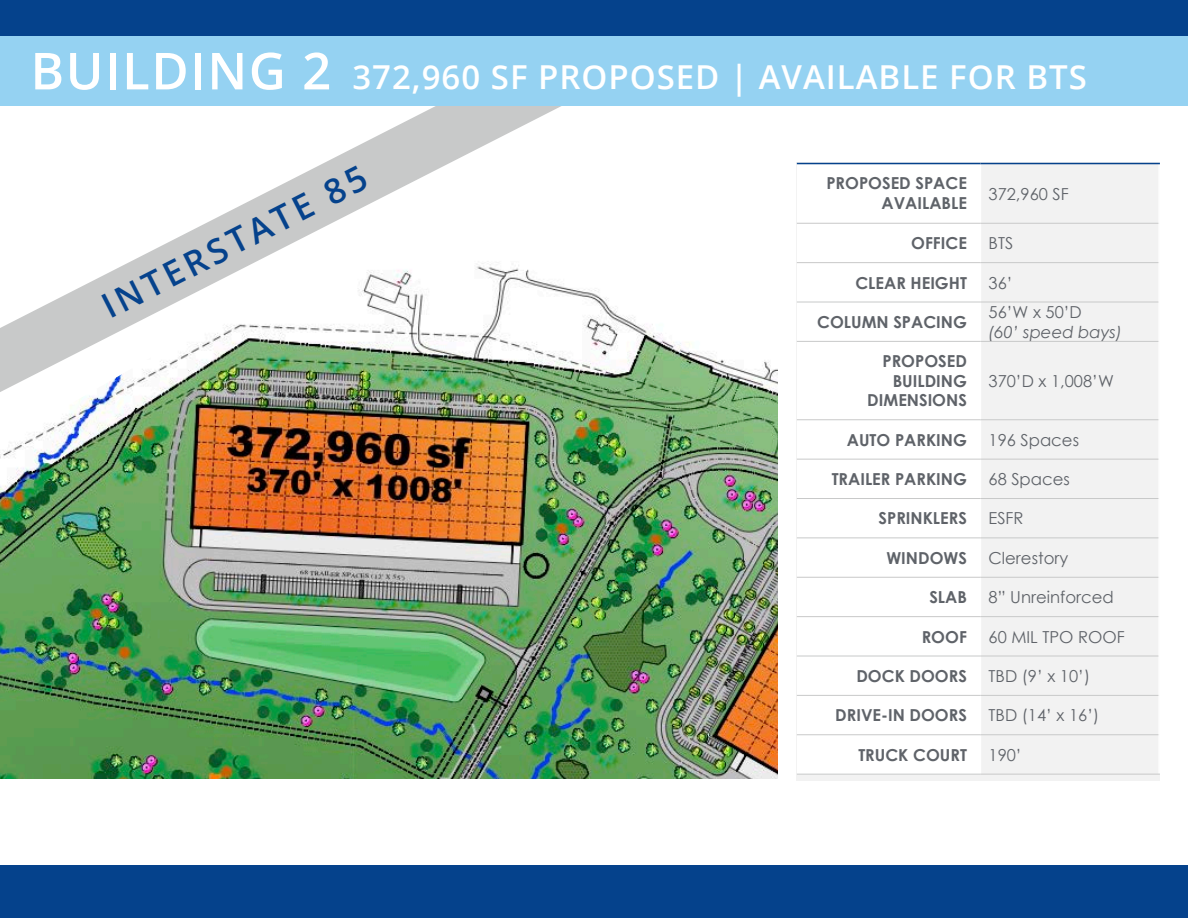
<style>
.page{position:relative;width:1188px;height:918px;background:#fff}
.page>*{position:absolute;margin:0;border:0;box-sizing:border-box;transform-origin:0 0}
.t1{font:600 51px "Open Sans";letter-spacing:.03em;color:#fff}
.t2{font:600 34.5px "Open Sans";color:#05428c}
.t3{font:600 33px "Open Sans";letter-spacing:.03em;color:#fff}
.t4{font:700 16.5px/19.5px "Century Gothic";color:#5f6369;text-align:right}
.t5{font:16.5px "Century Gothic";color:#5f6369}
.t6{font:italic 16.5px "Century Gothic";color:#5f6369}
</style>
<div class="page">
<div style="left:797px;top:163px;width:363px;height:618px;background:#f2f2f2"></div>
<div style="left:797px;top:164px;width:183px;height:609px;background:#fff"></div>
<hr style="left:980px;top:164px;width:1px;height:59px;background:#fff">
<hr style="left:1158px;top:164px;width:2px;height:59px;background:#fff">
<hr style="left:980px;top:224px;width:1px;height:38px;background:#fff">
<hr style="left:980px;top:263px;width:1px;height:39px;background:#fff">
<hr style="left:980px;top:302px;width:1px;height:39px;background:#fff">
<hr style="left:980px;top:342px;width:1px;height:77px;background:#fff">
<hr style="left:980px;top:420px;width:1px;height:39px;background:#fff">
<hr style="left:980px;top:460px;width:1px;height:38px;background:#fff">
<hr style="left:980px;top:499px;width:1px;height:39px;background:#fff">
<hr style="left:980px;top:538px;width:1px;height:39px;background:#fff">
<hr style="left:980px;top:578px;width:1px;height:38px;background:#fff">
<hr style="left:980px;top:617px;width:1px;height:39px;background:#fff">
<hr style="left:980px;top:656px;width:1px;height:39px;background:#fff">
<hr style="left:980px;top:696px;width:1px;height:38px;background:#fff">
<hr style="left:980px;top:735px;width:1px;height:39px;background:#fff">
<hr style="left:1158px;top:223px;width:2px;height:40px;background:#fff">
<hr style="left:1158px;top:263px;width:2px;height:39px;background:#fff">
<hr style="left:1158px;top:302px;width:2px;height:39px;background:#fff">
<hr style="left:1158px;top:341px;width:2px;height:79px;background:#fff">
<hr style="left:1158px;top:420px;width:2px;height:39px;background:#fff">
<hr style="left:1158px;top:459px;width:2px;height:40px;background:#fff">
<hr style="left:1158px;top:499px;width:2px;height:39px;background:#fff">
<hr style="left:1158px;top:538px;width:2px;height:39px;background:#fff">
<hr style="left:1158px;top:577px;width:2px;height:40px;background:#fff">
<hr style="left:1158px;top:617px;width:2px;height:39px;background:#fff">
<hr style="left:1158px;top:656px;width:2px;height:39px;background:#fff">
<hr style="left:1158px;top:695px;width:2px;height:40px;background:#fff">
<hr style="left:1158px;top:735px;width:2px;height:39px;background:#fff">
<hr style="left:797px;top:163px;width:183px;height:1px;background:#05428c">
<hr style="left:980px;top:163px;width:180px;height:1px;background:#05428c">
<hr style="left:797px;top:223px;width:183px;height:1px;background:#c8c9c9">
<hr style="left:980px;top:223px;width:178px;height:1px;background:#c8c9c9">
<hr style="left:797px;top:262px;width:183px;height:1px;background:#c8c9c9">
<hr style="left:980px;top:262px;width:178px;height:1px;background:#c8c9c9">
<hr style="left:797px;top:302px;width:183px;height:1px;background:#c8c9c9">
<hr style="left:980px;top:302px;width:178px;height:1px;background:#c8c9c9">
<hr style="left:797px;top:341px;width:183px;height:1px;background:#c8c9c9">
<hr style="left:980px;top:341px;width:178px;height:1px;background:#c8c9c9">
<hr style="left:797px;top:419px;width:183px;height:1px;background:#c8c9c9">
<hr style="left:980px;top:419px;width:178px;height:1px;background:#c8c9c9">
<hr style="left:797px;top:459px;width:183px;height:1px;background:#c8c9c9">
<hr style="left:980px;top:459px;width:178px;height:1px;background:#c8c9c9">
<hr style="left:797px;top:498px;width:183px;height:1px;background:#c8c9c9">
<hr style="left:980px;top:498px;width:178px;height:1px;background:#c8c9c9">
<hr style="left:797px;top:538px;width:183px;height:1px;background:#c8c9c9">
<hr style="left:980px;top:538px;width:178px;height:1px;background:#c8c9c9">
<hr style="left:797px;top:577px;width:183px;height:1px;background:#c8c9c9">
<hr style="left:980px;top:577px;width:178px;height:1px;background:#c8c9c9">
<hr style="left:797px;top:616px;width:183px;height:1px;background:#c8c9c9">
<hr style="left:980px;top:616px;width:178px;height:1px;background:#c8c9c9">
<hr style="left:797px;top:656px;width:183px;height:1px;background:#c8c9c9">
<hr style="left:980px;top:656px;width:178px;height:1px;background:#c8c9c9">
<hr style="left:797px;top:695px;width:183px;height:1px;background:#c8c9c9">
<hr style="left:980px;top:695px;width:178px;height:1px;background:#c8c9c9">
<hr style="left:797px;top:734px;width:183px;height:1px;background:#c8c9c9">
<hr style="left:980px;top:734px;width:178px;height:1px;background:#c8c9c9">
<hr style="left:797px;top:774px;width:183px;height:1px;background:#c8c9c9">
<hr style="left:980px;top:774px;width:180px;height:1px;background:#c8c9c9">
<img style="left:0;top:362px;width:778px;height:416px">
<img style="left:0;top:405px;width:291px;height:38px">
<svg style="left:0;top:106px;width:768px;height:299px"></svg>
<div style="left:0;top:865px;width:1188px;height:53px;background:#05428c"></div>
<div style="left:0;top:0;width:1188px;height:37px;background:#05428c"></div>
<div style="left:0;top:37px;width:1188px;height:69px;background:#95d2f2"></div>
<p class="t1" style="left:30px;top:36px;width:302px">BUILDING 2</p>
<p class="t3" style="left:352px;top:54px;width:736px">372,960 SF PROPOSED | AVAILABLE FOR BTS</p>
<p class="t2" style="left:94px;top:287px;width:294px;rotate:-27deg">INTERSTATE 85</p>
<p class="t4" style="left:826px;top:173px;width:142px">PROPOSED SPACE</p>
<p class="t4" style="left:882px;top:192px;width:87px">AVAILABLE</p>
<p class="t5" style="left:989px;top:182px;width:82px">372,960 SF</p>
<p class="t4" style="left:911px;top:233px;width:57px">OFFICE</p>
<p class="t5" style="left:989px;top:232px;width:26px">BTS</p>
<p class="t4" style="left:855px;top:272px;width:113px">CLEAR HEIGHT</p>
<p class="t5" style="left:989px;top:271px;width:26px">36’</p>
<p class="t4" style="left:817px;top:311px;width:151px">COLUMN SPACING</p>
<p class="t5" style="left:989px;top:301px;width:95px">56’W x 50’D</p>
<p class="t6" style="left:989px;top:320px;width:135px">(60’ speed bays)</p>
<p class="t4" style="left:882px;top:351px;width:86px">PROPOSED<br>BUILDING</p>
<p class="t4" style="left:867px;top:390px;width:101px">DIMENSIONS</p>
<p class="t5" style="left:989px;top:369px;width:127px">370’D x 1,008’W</p>
<p class="t4" style="left:847px;top:429px;width:122px">AUTO PARKING</p>
<p class="t5" style="left:989px;top:428px;width:92px">196 Spaces</p>
<p class="t4" style="left:832px;top:469px;width:137px">TRAILER PARKING</p>
<p class="t5" style="left:989px;top:468px;width:83px">68 Spaces</p>
<p class="t4" style="left:879px;top:508px;width:90px">SPRINKLERS</p>
<p class="t5" style="left:989px;top:507px;width:37px">ESFR</p>
<p class="t4" style="left:886px;top:547px;width:82px">WINDOWS</p>
<p class="t5" style="left:989px;top:546px;width:81px">Clerestory</p>
<p class="t4" style="left:929px;top:587px;width:39px">SLAB</p>
<p class="t5" style="left:989px;top:586px;width:127px">8” Unreinforced</p>
<p class="t4" style="left:922px;top:626px;width:47px">ROOF</p>
<p class="t5" style="left:989px;top:625px;width:138px">60 MIL TPO ROOF</p>
<p class="t4" style="left:856px;top:665px;width:112px">DOCK DOORS</p>
<p class="t5" style="left:989px;top:664px;width:103px">TBD (9’ x 10’)</p>
<p class="t4" style="left:835px;top:705px;width:133px">DRIVE-IN DOORS</p>
<p class="t5" style="left:989px;top:704px;width:112px">TBD (14’ x 16’)</p>
<p class="t4" style="left:858px;top:744px;width:110px">TRUCK COURT</p>
<p class="t5" style="left:989px;top:743px;width:35px">190’</p>
</div>
